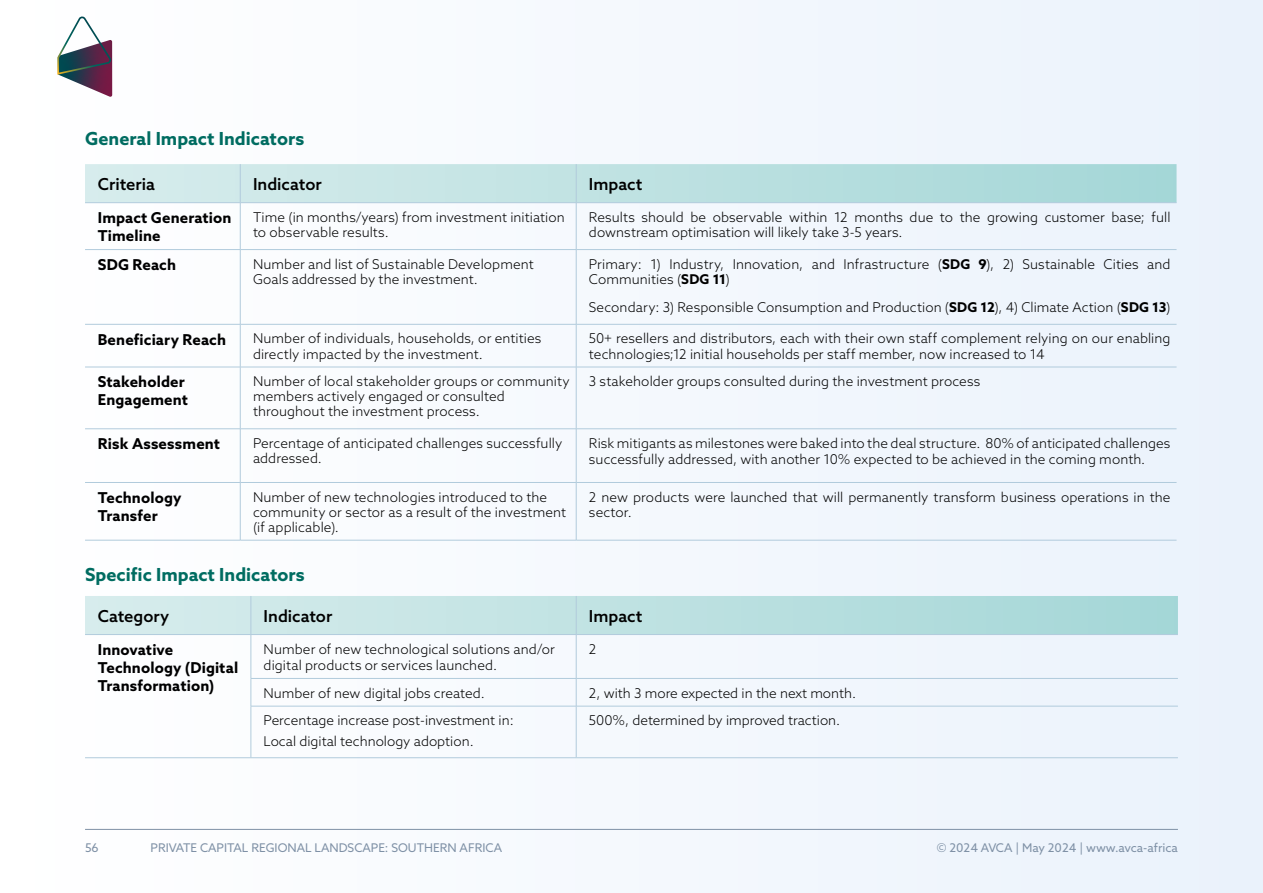
<style>
.page{position:relative;width:1263px;height:893px;background:#f4f8fd}
.page>*{position:absolute;margin:0;border:0;box-sizing:border-box;transform-origin:0 0}
.Body_copy{font:700 18px "Azo Sans";color:#006c61}
.Body_copy-2{font:500 16.5px "Azo Sans";color:#000}
.Body_copy-3{font:700 15px/18px "Azo Sans";letter-spacing:.01em;color:#000}
.Body_copy-4{font:300 13.5px/15px "Azo Sans";letter-spacing:.005em;color:#000}
.t1{font:12px "Azo Sans";color:#7f91a6}
.s1{font-weight:700}
</style>
<div class="page">
<svg style="left:85px;top:164px;width:1091px;height:38px;background:#bee1e1"></svg>
<hr style="left:240px;top:203px;width:1px;height:46px;background:#b1cbdc">
<hr style="left:576px;top:203px;width:1px;height:46px;background:#b1cbdc">
<hr style="left:85px;top:249px;width:155px;height:1px;background:#b1cbdc">
<hr style="left:240px;top:249px;width:336px;height:1px;background:#b1cbdc">
<hr style="left:240px;top:250px;width:1px;height:74px;background:#b1cbdc">
<hr style="left:576px;top:249px;width:600px;height:1px;background:#b1cbdc">
<hr style="left:576px;top:250px;width:1px;height:74px;background:#b1cbdc">
<hr style="left:85px;top:324px;width:155px;height:1px;background:#b1cbdc">
<hr style="left:240px;top:324px;width:336px;height:1px;background:#b1cbdc">
<hr style="left:240px;top:324px;width:1px;height:43px;background:#b1cbdc">
<hr style="left:576px;top:324px;width:600px;height:1px;background:#b1cbdc">
<hr style="left:576px;top:324px;width:1px;height:43px;background:#b1cbdc">
<hr style="left:85px;top:367px;width:155px;height:1px;background:#b1cbdc">
<hr style="left:240px;top:367px;width:336px;height:1px;background:#b1cbdc">
<hr style="left:240px;top:367px;width:1px;height:62px;background:#b1cbdc">
<hr style="left:576px;top:367px;width:600px;height:1px;background:#b1cbdc">
<hr style="left:576px;top:367px;width:1px;height:62px;background:#b1cbdc">
<hr style="left:85px;top:428px;width:155px;height:1px;background:#b1cbdc">
<hr style="left:240px;top:428px;width:336px;height:1px;background:#b1cbdc">
<hr style="left:240px;top:429px;width:1px;height:53px;background:#b1cbdc">
<hr style="left:576px;top:428px;width:600px;height:1px;background:#b1cbdc">
<hr style="left:576px;top:429px;width:1px;height:53px;background:#b1cbdc">
<hr style="left:85px;top:482px;width:155px;height:1px;background:#b1cbdc">
<hr style="left:240px;top:482px;width:336px;height:1px;background:#b1cbdc">
<hr style="left:240px;top:483px;width:1px;height:57px;background:#b1cbdc">
<hr style="left:576px;top:482px;width:600px;height:1px;background:#b1cbdc">
<hr style="left:576px;top:483px;width:1px;height:57px;background:#b1cbdc">
<hr style="left:85px;top:540px;width:155px;height:1px;background:#b1cbdc">
<hr style="left:240px;top:540px;width:336px;height:1px;background:#b1cbdc">
<hr style="left:576px;top:540px;width:600px;height:1px;background:#b1cbdc">
<hr style="left:240px;top:164px;width:1px;height:38px;background:#b1cbdc">
<hr style="left:576px;top:164px;width:1px;height:38px;background:#b1cbdc">
<hr style="left:85px;top:202px;width:155px;height:1px;background:#b1cbdc">
<hr style="left:240px;top:202px;width:336px;height:1px;background:#b1cbdc">
<hr style="left:576px;top:202px;width:600px;height:1px;background:#b1cbdc">
<svg style="left:85px;top:596px;width:1093px;height:38px;background:#bee1e1"></svg>
<hr style="left:251px;top:635px;width:1px;height:43px;background:#b1cbdc">
<hr style="left:576px;top:635px;width:1px;height:43px;background:#b1cbdc">
<hr style="left:251px;top:678px;width:325px;height:1px;background:#b1cbdc">
<svg style="left:251px;top:679px;width:1px;height:27px"></svg>
<hr style="left:576px;top:678px;width:602px;height:1px;background:#b1cbdc">
<svg style="left:576px;top:679px;width:1px;height:27px"></svg>
<hr style="left:251px;top:706px;width:325px;height:1px;background:#b1cbdc">
<hr style="left:251px;top:706px;width:1px;height:51px;background:#b1cbdc">
<hr style="left:576px;top:706px;width:602px;height:1px;background:#b1cbdc">
<hr style="left:576px;top:706px;width:1px;height:51px;background:#b1cbdc">
<hr style="left:85px;top:757px;width:166px;height:1px;background:#b1cbdc">
<hr style="left:251px;top:757px;width:325px;height:1px;background:#b1cbdc">
<hr style="left:576px;top:757px;width:602px;height:1px;background:#b1cbdc">
<hr style="left:251px;top:596px;width:1px;height:38px;background:#b1cbdc">
<hr style="left:576px;top:596px;width:1px;height:38px;background:#b1cbdc">
<hr style="left:85px;top:634px;width:166px;height:1px;background:#b1cbdc">
<hr style="left:251px;top:634px;width:325px;height:1px;background:#b1cbdc">
<hr style="left:576px;top:634px;width:602px;height:1px;background:#b1cbdc">
<hr style="left:85px;top:829px;width:1093px;height:1px;background:#7f91a6">
<svg style="left:57px;top:17px;width:55px;height:80px"></svg>
<p class="Body_copy" style="left:85px;top:127px;width:221px">General Impact Indicators</p>
<p class="Body_copy-2" style="left:98px;top:173px;width:59px">Criteria</p>
<p class="Body_copy-2" style="left:253px;top:173px;width:70px">Indicator</p>
<p class="Body_copy-2" style="left:589px;top:173px;width:55px">Impact</p>
<p class="Body_copy-3" style="left:98px;top:208px;width:135px">Impact Generation<br>Timeline</p>
<p class="Body_copy-4" style="left:253px;top:209px;width:313px">Time (in months/years) from investment initiation to observable results.</p>
<p class="Body_copy-4" style="left:589px;top:209px;width:583px">Results should be observable within 12 months due to the growing customer base; full downstream optimisation will likely take 3-5 years.</p>
<p class="Body_copy-3" style="left:98px;top:255px;width:80px">SDG Reach</p>
<p class="Body_copy-4" style="left:253px;top:256px;width:282px">Number and list of Sustainable Development<br>Goals addressed by the investment.</p>
<p class="Body_copy-4" style="left:589px;top:256px;width:583px">Primary: 1) Industry, Innovation, and Infrastructure (<span class="s1">SDG 9</span>), 2) Sustainable Cities and<br>Communities (<span class="s1">SDG 11</span>)</p>
<p class="Body_copy-4" style="left:589px;top:299px;width:583px">Secondary: 3) Responsible Consumption and Production (<span class="s1">SDG 12</span>), 4) Climate Action (<span class="s1">SDG 13</span>)</p>
<p class="Body_copy-3" style="left:98px;top:330px;width:130px">Beneficiary Reach</p>
<p class="Body_copy-4" style="left:253px;top:331px;width:290px">Number of individuals, households, or entities directly impacted by the investment.</p>
<p class="Body_copy-4" style="left:589px;top:331px;width:583px">50+ resellers and distributors, each with their own staff complement relying on our enabling technologies;12 initial households per staff member, now increased to 14</p>
<p class="Body_copy-3" style="left:98px;top:373px;width:92px">Stakeholder<br>Engagement</p>
<p class="Body_copy-4" style="left:253px;top:374px;width:318px">Number of local stakeholder groups or community members actively engaged or consulted throughout the investment process.</p>
<p class="Body_copy-4" style="left:589px;top:374px;width:393px">3 stakeholder groups consulted during the investment process</p>
<p class="Body_copy-3" style="left:98px;top:435px;width:124px">Risk Assessment</p>
<p class="Body_copy-4" style="left:253px;top:435px;width:311px">Percentage of anticipated challenges successfully addressed.</p>
<p class="Body_copy-4" style="left:589px;top:435px;width:583px;line-height:16.2px">Risk mitigants as milestones were baked into the deal structure. 80% of anticipated challenges successfully addressed, with another 10% expected to be achieved in the coming month.</p>
<p class="Body_copy-3" style="left:98px;top:488px;width:85px">Technology<br>Transfer</p>
<p class="Body_copy-4" style="left:253px;top:489px;width:315px">Number of new technologies introduced to the community or sector as a result of the investment (if applicable).</p>
<p class="Body_copy-4" style="left:589px;top:489px;width:583px">2 new products were launched that will permanently transform business operations in the sector.</p>
<p class="Body_copy" style="left:85px;top:563px;width:221px">Specific Impact Indicators</p>
<p class="Body_copy-2" style="left:98px;top:605px;width:73px">Category</p>
<p class="Body_copy-2" style="left:264px;top:605px;width:70px">Indicator</p>
<p class="Body_copy-2" style="left:589px;top:605px;width:55px">Impact</p>
<p class="Body_copy-3" style="left:98px;top:640px;width:142px">Innovative<br>Technology (Digital<br>Transformation)</p>
<p class="Body_copy-4" style="left:264px;top:641px;width:293px;line-height:16.2px">Number of new technological solutions and/or digital products or services launched.</p>
<p class="Body_copy-4" style="left:589px;top:641px;width:9px">2</p>
<p class="Body_copy-4" style="left:264px;top:685px;width:223px">Number of new digital jobs created.</p>
<p class="Body_copy-4" style="left:589px;top:685px;width:269px">2, with 3 more expected in the next month.</p>
<p class="Body_copy-4" style="left:264px;top:713px;width:252px">Percentage increase post-investment in:</p>
<p class="Body_copy-4" style="left:264px;top:733px;width:212px">Local digital technology adoption.</p>
<p class="Body_copy-4" style="left:589px;top:713px;width:253px">500%, determined by improved traction.</p>
<p class="t1" style="left:85px;top:840px;width:15px">56</p>
<p class="t1" style="left:151px;top:840px;width:353px">PRIVATE CAPITAL REGIONAL LANDSCAPE: SOUTHERN AFRICA</p>
<p class="t1" style="left:937px;top:840px;width:243px">© 2024 AVCA | May 2024 | www.avca-africa</p>
</div>
